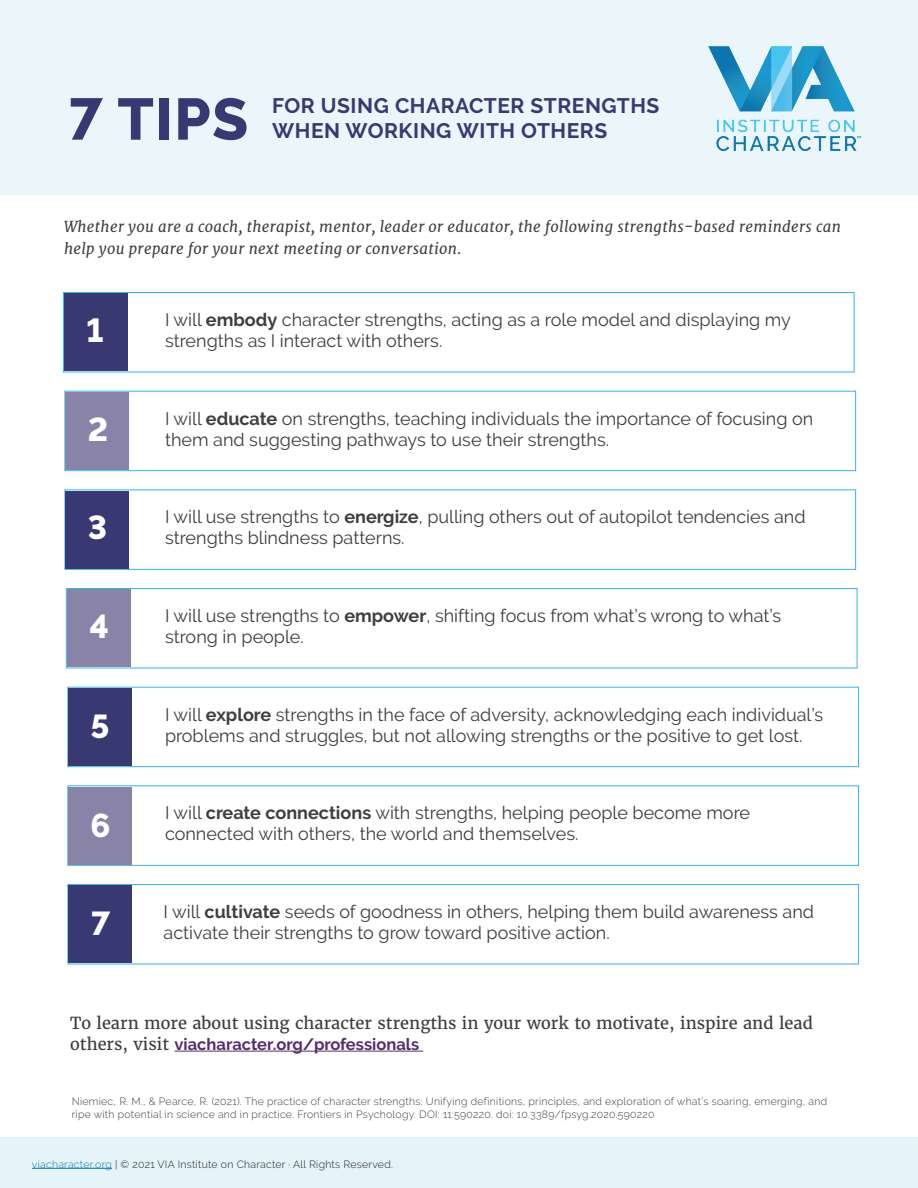
<style>
.page{position:relative;width:918px;height:1188px;background:#fff}
.page>*{position:absolute;margin:0;border:0;box-sizing:border-box;transform-origin:0 0}
.t1{font:800 58.5px "Raleway";color:#383973}
.t2{font:800 33px "Raleway";color:#fff}
.t3{font:700 21px/25.2px "Raleway";letter-spacing:.025em;color:#383973}
.t4{font:18px/21px "Raleway";color:#3e3e3f}
.t5{font:16.5px "Merriweather";color:#3e3e3f}
.t6{font:700 16.5px "Raleway";color:#562d6d}
.t7{font:italic 15px/22.5px "Merriweather";letter-spacing:.02em;color:#3e3e3f}
.t8{font:300 10.5px/12.6px "Raleway";letter-spacing:.025em;color:#3e3e3f}
.t9{font:300 10.5px "Raleway";letter-spacing:.025em;color:#231f20}
.s1{font-weight:700}
.s2{font-family:"Merriweather";font-weight:400;color:#3e3e3f}
.s3{color:#0e78af}
</style>
<div class="page">
<div style="left:63px;top:292px;width:792px;height:80px;border:1px solid #2fb7e6"></div>
<div style="left:65px;top:391px;width:791px;height:80px;border:1px solid #2fb7e6"></div>
<div style="left:65px;top:489px;width:791px;height:81px;border:1px solid #2fb7e6"></div>
<div style="left:66px;top:588px;width:791px;height:80px;border:1px solid #2fb7e6"></div>
<div style="left:67px;top:687px;width:792px;height:80px;border:1px solid #2fb7e6"></div>
<div style="left:67px;top:785px;width:792px;height:81px;border:1px solid #2fb7e6"></div>
<div style="left:67px;top:884px;width:792px;height:80px;border:1px solid #2fb7e6"></div>
<div style="left:66px;top:392px;width:63px;height:78px;background:#8983a7"></div>
<div style="left:66px;top:491px;width:63px;height:78px;background:#383973"></div>
<div style="left:67px;top:589px;width:63px;height:78px;background:#8983a7"></div>
<div style="left:68px;top:688px;width:64px;height:78px;background:#383973"></div>
<div style="left:68px;top:787px;width:64px;height:78px;background:#8983a7"></div>
<div style="left:69px;top:885px;width:63px;height:78px;background:#383973"></div>
<div style="left:64px;top:293px;width:63px;height:78px;background:#383973"></div>
<div style="left:0;top:0;width:918px;height:194px;background:#ebf6fb"></div>
<img style="left:708px;top:46px;width:153px;height:105px">
<div style="left:0;top:1137px;width:918px;height:51px;background:#e6f3f9"></div>
<hr style="left:32px;top:1168px;width:80px;height:1px;background:#0e78af">
<hr style="left:175px;top:1051px;width:248px;height:1px;background:#562d6d">
<h1 class="t1" style="left:69px;top:86px;width:181px">7 TIPS</h1>
<p class="t3" style="left:272px;top:93px;width:389px">FOR USING CHARACTER STRENGTHS<br>WHEN WORKING WITH OTHERS</p>
<p class="t7" style="left:64px;top:215px;width:778px">Whether you are a coach, therapist, mentor, leader or educator, the following strengths-based reminders can help you prepare for your next meeting or conversation.</p>
<h2 class="t2" style="left:86px;top:312px;width:19px">1</h2>
<h2 class="t2" style="left:88px;top:410px;width:22px">2</h2>
<h2 class="t2" style="left:88px;top:509px;width:21px">3</h2>
<h2 class="t2" style="left:89px;top:608px;width:21px">4</h2>
<h2 class="t2" style="left:90px;top:708px;width:20px">5</h2>
<h2 class="t2" style="left:90px;top:806px;width:22px">6</h2>
<h2 class="t2" style="left:91px;top:905px;width:21px">7</h2>
<p class="t4" style="left:165px;top:309px;width:628px">I will <span class="s1">embody</span> character strengths, acting as a role model and displaying my strengths as I interact with others.</p>
<p class="t4" style="left:165px;top:408px;width:650px">I will <span class="s1">educate</span> on strengths, teaching individuals the importance of focusing on them and suggesting pathways to use their strengths.</p>
<p class="t4" style="left:165px;top:506px;width:642px">I will use strengths to <span class="s1">energize</span>, pulling others out of autopilot tendencies and strengths blindness patterns.</p>
<p class="t4" style="left:165px;top:605px;width:618px">I will use strengths to <span class="s1">empower</span>, shifting focus from what’s wrong to what’s strong in people.</p>
<p class="t4" style="left:165px;top:704px;width:660px">I will <span class="s1">explore</span> strengths in the face of adversity, acknowledging each individual’s problems and struggles, but not allowing strengths or the positive to get lost.</p>
<p class="t4" style="left:165px;top:802px;width:587px">I will <span class="s1">create connections</span> with strengths, helping people become more connected with others, the world and themselves.</p>
<p class="t4" style="left:164px;top:901px;width:652px">I will <span class="s1">cultivate</span> seeds of goodness in others, helping them build awareness and activate their strengths to grow toward positive action.</p>
<p class="t5" style="left:70px;top:1013px;width:744px">To learn more about using character strengths in your work to motivate, inspire and lead</p>
<p class="t6" style="left:70px;top:1035px;width:351px"><span class="s2">others, visit</span> viacharacter.org/professionals</p>
<p class="t8" style="left:72px;top:1095px;width:757px">Niemiec, R. M., &amp; Pearce, R. (2021). The practice of character strengths: Unifying definitions, principles, and exploration of what’s soaring, emerging, and ripe with potential in science and in practice. Frontiers in Psychology. DOI: 11:590220. doi: 10.3389/fpsyg.2020.590220</p>
<p class="t9" style="left:32px;top:1158px;width:362px"><span class="s3">viacharacter.org</span> | © 2021 VIA Institute on Character · All Rights Reserved.</p>
</div>
